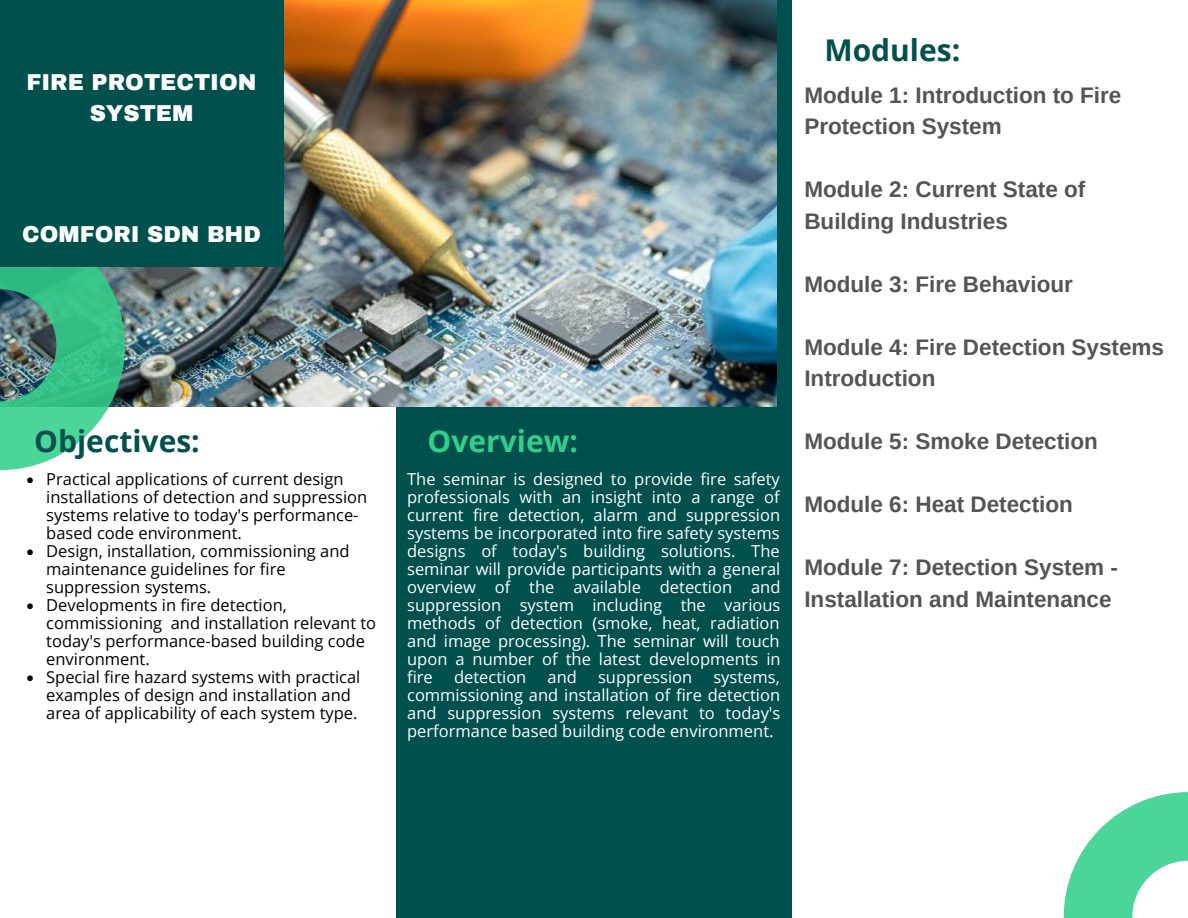
<style>
.page{position:relative;width:1188px;height:918px;background:#fff}
.page>*{position:absolute;margin:0;border:0;box-sizing:border-box;transform-origin:0 0}
.t1{font:700 30px "Open Sans";color:#00504e}
.t2{font:700 30px "Open Sans";color:#32cf8a}
.t3{font:700 22.5px/31.5px "Arimo";color:#545454}
.t4{font:900 22.5px/31.5px "Archivo";color:#fff;text-align:center}
.t5{font:16.5px/18px "Open Sans";color:#fff;text-align:justify}
.t6{font:16.5px/18px "Open Sans";color:#000}
</style>
<div class="page">
<div style="left:396px;top:0;width:396px;height:918px;background:#00504e"></div>
<img style="left:125px;top:0;width:651px;height:406px">
<svg style="left:0;top:267px;width:125px;height:203px;background:#58b892"></svg>
<svg style="left:1064px;top:792px;width:124px;height:126px"></svg>
<div style="left:0;top:0;width:284px;height:267px;background:#00504e"></div>
<svg style="left:27px;top:477px;width:6px;height:6px"></svg>
<svg style="left:27px;top:549px;width:6px;height:6px"></svg>
<svg style="left:27px;top:603px;width:6px;height:6px"></svg>
<svg style="left:27px;top:675px;width:6px;height:6px"></svg>
<h2 class="t4" style="left:27px;top:66px;width:231px">FIRE PROTECTION<br>SYSTEM</h2>
<h2 class="t4" style="left:22px;top:219px;width:240px">COMFORI SDN BHD</h2>
<h1 class="t1" style="left:34px;top:420px;width:167px">Objectives:</h1>
<p class="t6" style="left:46px;top:470px;width:332px">Practical applications of current design installations of detection and suppression systems relative to today's performance&shy;based code environment.<br>Design, installation, commissioning and maintenance guidelines for fire suppression systems.<br>Developments in fire detection, commissioning and installation relevant to today's performance-based building code environment.<br>Special fire hazard systems with practical examples of design and installation and area of applicability of each system type.</p>
<h1 class="t2" style="left:428px;top:420px;width:152px">Overview:</h1>
<p class="t5" style="left:407px;top:470px;width:375px">The seminar is designed to provide fire safety professionals with an insight into a range of current fire detection, alarm and suppression systems be incorporated into fire safety systems designs of today's building solutions. The seminar will provide participants with a general overview of the available detection and suppression system including the various methods of detection (smoke, heat, radiation and image processing). The seminar will touch upon a number of the latest developments in fire</p>
<p class="t5" style="left:454px;top:668px;width:74px">detection</p>
<p class="t5" style="left:548px;top:668px;width:31px">and</p>
<p class="t5" style="left:598px;top:668px;width:96px">suppression</p>
<p class="t5" style="left:407px;top:668px;width:375px;text-indent:306px">systems, commissioning and installation of fire detection and suppression systems relevant to today's performance based building code environment.</p>
<h1 class="t1" style="left:824px;top:29px;width:137px">Modules:</h1>
<h2 class="t3" style="left:804px;top:79px;width:319px">Module 1: Introduction to Fire<br>Protection System</h2>
<h2 class="t3" style="left:804px;top:174px;width:283px">Module 2: Current State of<br>Building Industries</h2>
<h2 class="t3" style="left:804px;top:268px;width:270px">Module 3: Fire Behaviour</h2>
<h2 class="t3" style="left:804px;top:331px;width:361px">Module 4: Fire Detection Systems<br>Introduction</h2>
<h2 class="t3" style="left:804px;top:426px;width:295px">Module 5: Smoke Detection</h2>
<h2 class="t3" style="left:804px;top:489px;width:270px">Module 6: Heat Detection</h2>
<h2 class="t3" style="left:804px;top:552px;width:315px">Module 7: Detection System -<br>Installation and Maintenance</h2>
</div>
